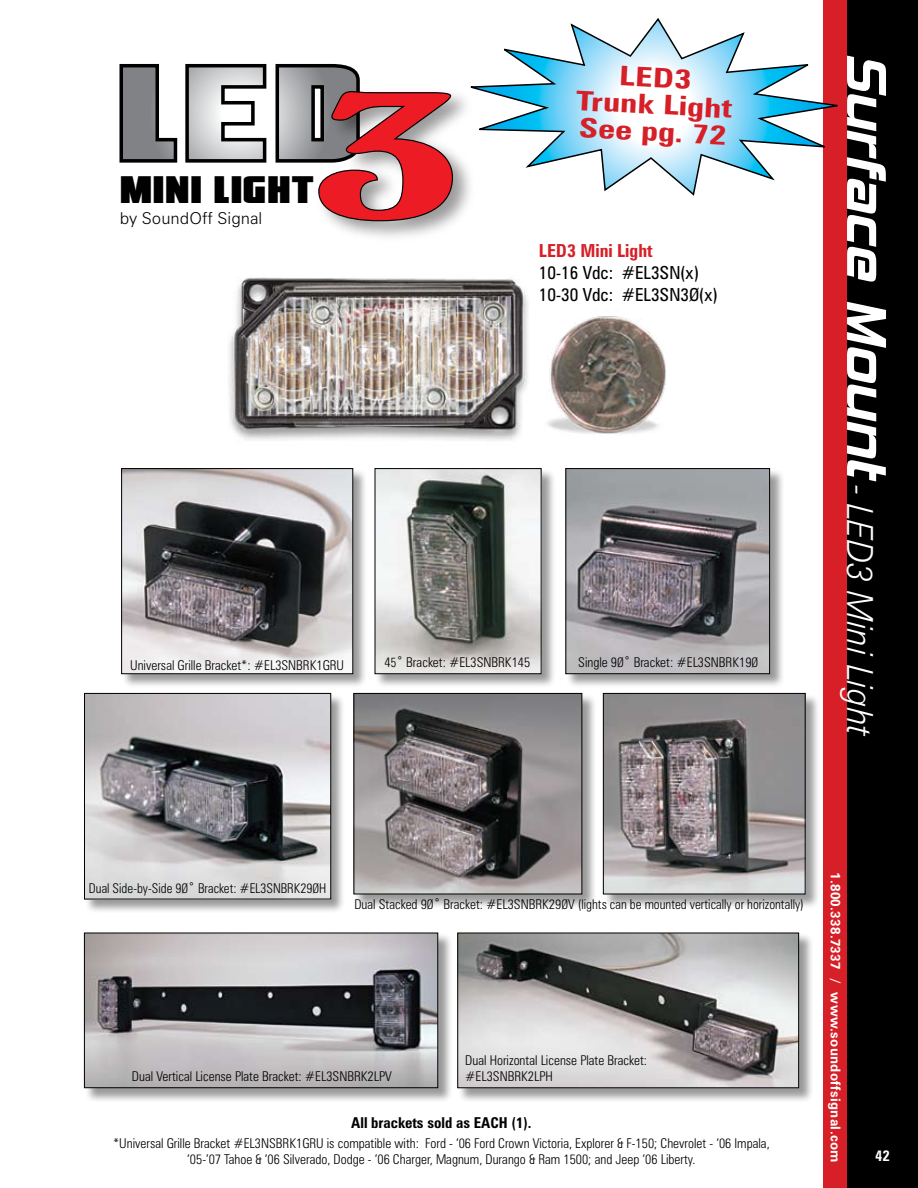
<style>
.page{position:relative;width:918px;height:1188px;background:#fff}
.page>*{position:absolute;margin:0;border:0;box-sizing:border-box;transform-origin:0 0}
.t1{font:38.1px "Olivers Barney";color:#000;scale:.92 1}
.t2{font:italic 300 36px "Zurich BT";letter-spacing:-.005em;color:#fff;scale:.9 1}
.t3{font:700 condensed 27px/27px "Zurich BT";color:#d61f26;text-align:center;scale:1.3 1}
.t4{font:condensed 18px/21.6px "Zurich BT";color:#000}
.t5{font:700 condensed 18px "Zurich BT";color:#d61f26}
.t6{font:300 16.35px "Zurich BT";color:#000}
.t7{font:700 condensed 15px "Zurich BT";color:#000}
.t8{font:700 condensed 15px "Zurich BT";color:#fff}
.t9{font:300 condensed 13.5px/16.2px "Zurich BT";color:#000;text-align:center}
.t10{font:700 13.5px "Zurich BT";letter-spacing:.025em;color:#fff}
.s1{font-family:"Hemi Head 426";font-weight:400;font-style:normal;font-size:67.5px}
.s2{font-size:13.2px}
</style>
<div class="page">
<div style="left:843px;top:0;width:75px;height:1188px;background:#000"></div>
<div style="left:823px;top:0;width:24px;height:1188px;background:#d61f26"></div>
<svg style="left:482px;top:18px;width:356px;height:178px"></svg>
<img style="left:229px;top:277px;width:437px;height:164px">
<div style="left:457px;top:933px;width:356px;height:169px;background:#000;opacity:.4"></div>
<img style="left:459px;top:935px;width:338px;height:151px">
<div style="left:457px;top:933px;width:342px;height:155px;border:1px solid #000"></div>
<div style="left:84px;top:933px;width:368px;height:169px;background:#000;opacity:.4"></div>
<img style="left:86px;top:935px;width:350px;height:151px">
<div style="left:84px;top:933px;width:354px;height:155px;border:1px solid #000"></div>
<svg style="left:119px;top:63px;width:148px;height:100px"></svg>
<img style="left:332px;top:85px;width:150px;height:152px">
<svg style="left:275px;top:63px;width:179px;height:159px"></svg>
<div style="left:121px;top:468px;width:247px;height:220px;background:#000;opacity:.4"></div>
<img style="left:123px;top:470px;width:228px;height:202px">
<div style="left:121px;top:468px;width:232px;height:206px;border:1px solid #000"></div>
<div style="left:566px;top:468px;width:218px;height:220px;background:#000;opacity:.4"></div>
<img style="left:567px;top:470px;width:201px;height:202px">
<div style="left:565px;top:468px;width:205px;height:206px;border:1px solid #000"></div>
<div style="left:84px;top:693px;width:261px;height:220px;background:#000;opacity:.4"></div>
<img style="left:86px;top:695px;width:243px;height:202px">
<div style="left:84px;top:693px;width:247px;height:206px;border:1px solid #000"></div>
<div style="left:354px;top:693px;width:243px;height:216px;background:#000;opacity:.4"></div>
<img style="left:356px;top:695px;width:224px;height:197px">
<div style="left:354px;top:693px;width:228px;height:201px;border:1px solid #000"></div>
<div style="left:603px;top:693px;width:217px;height:216px;background:#000;opacity:.4"></div>
<img style="left:605px;top:695px;width:199px;height:197px">
<div style="left:603px;top:693px;width:203px;height:201px;border:1px solid #000"></div>
<div style="left:375px;top:468px;width:181px;height:220px;background:#000;opacity:.4"></div>
<img style="left:377px;top:470px;width:163px;height:202px">
<div style="left:375px;top:468px;width:167px;height:206px;border:1px solid #000"></div>
<h3 class="t3" style="left:578px;top:60px;width:122px;rotate:3deg">LED3<br>Trunk Light<br>See pg. 72</h3>
<h2 class="t2" style="left:882px;top:53px;width:761px;rotate:90deg"><span class="s1">Surface Mount</span> - LED3 Mini Light</h2>
<h1 class="t1" style="left:120px;top:168px;width:213px">Mini Light</h1>
<p class="t6" style="left:120px;top:208px;width:144px">by SoundOff Signal</p>
<h3 class="t5" style="left:539px;top:240px;width:115px">LED3 Mini Light</h3>
<h3 class="t4" style="left:539px;top:262px;width:180px">10-16 Vdc: #EL3SN(x)<br>10-30 Vdc: #EL3SN3Ø(x)</h3>
<p class="t9" style="left:130px;top:657px;width:215px">Universal Grille Bracket*: #EL3SNBRK1GRU</p>
<p class="t9" style="left:385px;top:654px;width:147px">4<span class="s2">5</span>˚ Bracket: #EL3SNBRK145</p>
<p class="t9" style="left:578px;top:654px;width:182px">Single 9<span class="s2">Ø</span>˚ Bracket: #EL3SNBRK19<span class="s2">Ø</span></p>
<p class="t9" style="left:89px;top:880px;width:239px">Dual Side-by-Side 9<span class="s2">Ø</span>˚ Bracket: #EL3SNBRK29<span class="s2">Ø</span>H</p>
<p class="t9" style="left:354px;top:896px;width:451px">Dual Stacked 9<span class="s2">Ø</span>˚ Bracket: #EL3SNBRK29<span class="s2">Ø</span>V (lights can be mounted vertically or horizontally)</p>
<p class="t9" style="left:132px;top:1068px;width:261px">Dual Vertical License Plate Bracket: #EL3SNBRK2LPV</p>
<p class="t9" style="left:465px;top:1052px;width:183px;text-align:left">Dual Horizontal License Plate Bracket: #EL3SNBRK2LPH</p>
<p class="t7" style="left:351px;top:1114px;width:182px">All brackets sold as EACH (1).</p>
<p class="t9" style="left:113px;top:1135px;width:658px">*Universal Grille Bracket #EL3NSBRK1GRU is compatible with: Ford - ‘06 Ford Crown Victoria, Explorer &amp; F-150; Chevrolet - ‘06 Impala, ‘05-’07 Tahoe &amp; ‘06 Silverado, Dodge - ‘06 Charger, Magnum, Durango &amp; Ram 1500; and Jeep ‘06 Liberty.</p>
<p class="t10" style="left:844px;top:872px;width:292px;rotate:90deg">1.800.338.7337 / www.soundoffsignal.com</p>
<p class="t8" style="left:875px;top:1147px;width:16px">42</p>
</div>
